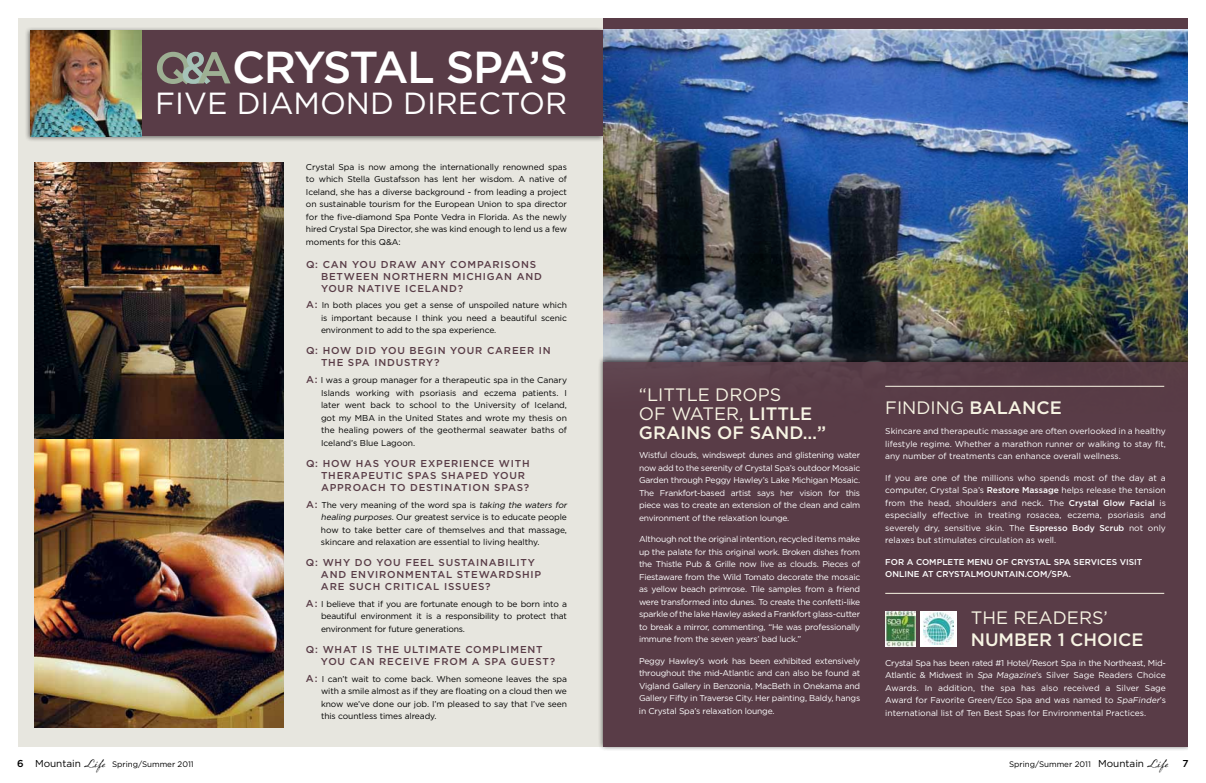
<style>
.page{position:relative;width:1206px;height:783px;background:#fff}
.page>*{position:absolute;margin:0;border:0;box-sizing:border-box;transform-origin:0 0}
.t1{font:500 44.8px "Gotham";color:#fff}
.t2{font:30.5px "Gotham";color:#fff}
.t3{font:18px/19px "Gotham";color:#f7f4e3}
.t4{font:500 18px "Gotham";color:#f7f4e3}
.t5{font:500 10px/12px "Gotham";letter-spacing:.08em;color:#593c47}
.t6{font:500 10px "Gotham";color:#000}
.t7{font:8.5px/12.5px "Gotham";letter-spacing:-.02em;color:#fff;text-align:justify}
.t8{font:8.5px/12.5px "Gotham";letter-spacing:-.01em;color:#000;text-align:justify}
.t9{font:500 8.5px/12.5px "Gotham";color:#fff}
.t10{font:8px "Gotham";color:#000}
.s1{font-weight:500;font-size:10px;color:#593c47}
.s2{font-style:italic}
.s3{font-weight:500}
.s4{font-weight:500;font-size:10px}
.s5{font-size:10px}
.s6{font-family:"Dear Sarah";font-size:10px}
</style>
<div class="page">
<div style="left:18px;top:18px;width:585px;height:729px;background:#e7e6df"></div>
<div style="left:25px;top:26px;width:581px;height:116px;background:#000;opacity:.5"></div>
<div style="left:31px;top:30px;width:572px;height:106px;background:#593c47"></div>
<img style="left:603px;top:29px;width:585px;height:326px">
<img style="left:34px;top:439px;width:250px;height:289px">
<img style="left:34px;top:162px;width:250px;height:277px">
<div style="left:597px;top:355px;width:597px;height:396px;background:#000;opacity:.75"></div>
<div style="left:603px;top:362px;width:585px;height:385px;background:#593c47"></div>
<div style="left:603px;top:18px;width:585px;height:11px;background:#593c47"></div>
<svg style="left:157px;top:52px;width:74px;height:32px"></svg>
<div style="left:1188px;top:0;width:18px;height:752px;background:#fff"></div>
<img style="left:885px;top:611px;width:30px;height:35px">
<svg style="left:920px;top:611px;width:36px;height:35px"></svg>
<img style="left:923px;top:613px;width:30px;height:31px">
<img style="left:31px;top:30px;width:110px;height:106px">
<hr style="left:885px;top:593px;width:279px;height:1px;background:#f7f4e3">
<hr style="left:885px;top:386px;width:279px;height:1px;background:#f7f4e3">
<h1 class="t1" style="left:232px;top:42px;width:338px">CRYSTAL SPA’S</h1>
<h2 class="t2" style="left:155px;top:87px;width:414px">Five Diamond Director</h2>
<p class="t8" style="left:306px;top:161px;width:263px">Crystal Spa is now among the internationally renowned spas to which Stella Gustafsson has lent her wisdom. A native of Iceland, she has a diverse background - from leading a project on sustainable tourism for the European Union to spa director for the five-diamond Spa Ponte Vedra in Florida. As the newly hired Crystal Spa Director, she was kind enough to lend us a few moments for this Q&amp;A:</p>
<p class="t5" style="left:321px;top:258px;width:223px;text-indent:-15px">Q: CAN YOU DRAW ANY COM PARISONS<br>BETWEEN NORTHERN MICHIGAN AND<br>YOUR NATIVE ICELAND?</p>
<p class="t8" style="left:321px;top:299px;width:248px;text-indent:-15px"><span class="s1">A:</span> I n both places you get a sense of unspoiled nature which is important because I think you need a beautiful scenic environment to add to the spa experience.</p>
<p class="t5" style="left:321px;top:345px;width:231px;text-indent:-15px">Q: HOW DID YOU BEGIN YOUR CAREER IN<br>THE SPA INDUSTRY?</p>
<p class="t8" style="left:321px;top:374px;width:248px;text-align:left;text-indent:-15px"><span class="s1">A:</span> I was a group manager for a therapeutic spa in the Canary Islands working with psoriasis and eczema patients. I later went back to school to the University of I celand, got my MBA in the United States and wrote my thesis on the healing powers of the geothermal seawater baths of Iceland’s Blue Lagoon.</p>
<p class="t5" style="left:321px;top:457px;width:210px;text-indent:-15px">Q: HOW HAS YOUR EXPERIENCE WITH<br>THERAPEUTIC SPAS SHAPED YOUR<br>APPROACH TO DESTINATION SPAS?</p>
<p class="t8" style="left:321px;top:498px;width:249px;text-align:left;text-indent:-15px"><span class="s1">A:</span> The very meaning of the word spa is <span class="s2">taking the waters for healing purposes</span>. Our greatest service is to educate people how to take better care of themselves and that massage, skincare and relaxation are essential to living healthy.</p>
<p class="t5" style="left:321px;top:556px;width:222px;text-indent:-15px">Q: WHY DO YOU FEEL SUSTAINABILITY<br>AND ENVIRONM ENTAL STEWARDSHIP<br>ARE SUCH CRITICAL ISSUES?</p>
<p class="t8" style="left:321px;top:598px;width:248px;text-indent:-15px"><span class="s1">A :</span> I believe that if you are fortunate enough to be born into a beautiful environment it is a responsibility to protect that environment for future generations.</p>
<p class="t5" style="left:321px;top:643px;width:236px;text-indent:-15px">Q: WHAT IS THE ULTIMATE COM PLIM ENT<br>YOU CAN RECEIVE FROM A SPA GUEST?</p>
<p class="t8" style="left:321px;top:672px;width:248px;text-indent:-15px"><span class="s1">A:</span> I can’t wait to come back. When someone leaves the spa with a smile almost as if they are floating on a cloud then we know we’ve done our job. I ’m pleased to say that I ’ve seen this countless times already.</p>
<h3 class="t3" style="left:639px;top:385px;width:189px">“Little drops<br>of water, <span class="s3">LITTLE<br>GRAINS OF SAND…”</span></h3>
<p class="t7" style="left:639px;top:449px;width:223px">Wistful clouds, windswept dunes and glistening water now add to the serenity of Crystal Spa’s outdoor Mosaic Garden through Peggy Hawley’s Lake Michigan Mosaic.<br>The Frankfort-based artist says her vision for this piece was to create an extension of the clean and calm environment of the relaxation lounge.</p>
<p class="t7" style="left:639px;top:533px;width:223px">Although not the original intention, recycled items make up the palate for this original work. Broken dishes from the Thistle Pub &amp; Grille now live as clouds. Pieces of Fiestaware from the Wild Tomato decorate the mosaic as yellow beach primrose. Tile samples from a friend were transformed into dunes. To create the confetti-like sparkle of the lake Hawley asked a Frankfort glass-cutter to break a mirror, commenting, “He was professionally immune from the seven years’ bad luck.”</p>
<p class="t7" style="left:639px;top:655px;width:223px">Peggy Hawley’s work has been exhibited extensively throughout the mid-Atlantic and can also be found at Vigland Gallery in Benzonia, MacBeth in Onekama and Gallery Fifty in Traverse City. Her painting, Baldy, hangs in Crystal Spa’s relaxation lounge.</p>
<h3 class="t3" style="left:885px;top:398px;width:178px">Finding <span class="s3">BALANCE</span></h3>
<p class="t7" style="left:885px;top:425px;width:282px">Skincare and therapeutic massage are often overlooked in a healthy lifestyle regime. Whether a marathon runner or walking to stay fit, any number of treatments can enhance overall wellness.</p>
<p class="t7" style="left:885px;top:471px;width:282px">If you are one of the millions who spends most of the day at a computer, Crystal Spa’s <span class="s3">RESTORE MASSAGE</span> helps release the tension from the head, shoulders and neck. The <span class="s3">CRYSTAL GLOW FACIAL</span> is especially effective in treating rosacea, eczema, psoriasis and severely dry, sensitive skin. The <span class="s3">ESPRESSO BODY SCRUB</span> not only relaxes but stimulates circulation as well.</p>
<p class="t9" style="left:885px;top:555px;width:259px">FOR A COM PLETE M ENU OF CRYSTAL SPA SERVICES VISIT<br>ONLINE AT CRYSTALMOUNTAIN.COM/SPA.</p>
<h3 class="t3" style="left:971px;top:608px;width:139px">The Readers’</h3>
<h3 class="t4" style="left:971px;top:629px;width:174px">NUMBER 1 CHOICE</h3>
<p class="t7" style="left:885px;top:656px;width:282px">Crystal Spa has been rated #1 H otel/Resort Spa in the N ortheast, Mid-Atlantic &amp; Midwest in <span class="s2">Spa Magazine</span>’s Silver Sage Readers Choice Awards. I n addition, the spa has also received a Silver Sage Award for Favorite Green/Eco Spa and was named to <span class="s2">SpaFinder</span>’s international list of Ten Best Spas for Environmental Practices.</p>
<p class="t10" style="left:17px;top:760px;width:178px"><span class="s4">6</span> <span class="s5">Mountain</span> <span class="s6">Life</span> Spring/Summer 2011</p>
<p class="t10" style="left:1009px;top:760px;width:160px">Spring/Summer 2011 <span class="s5">Mountain</span> <span class="s6">Life</span></p>
<p class="t6" style="left:1182px;top:758px;width:8px">7</p>
</div>
